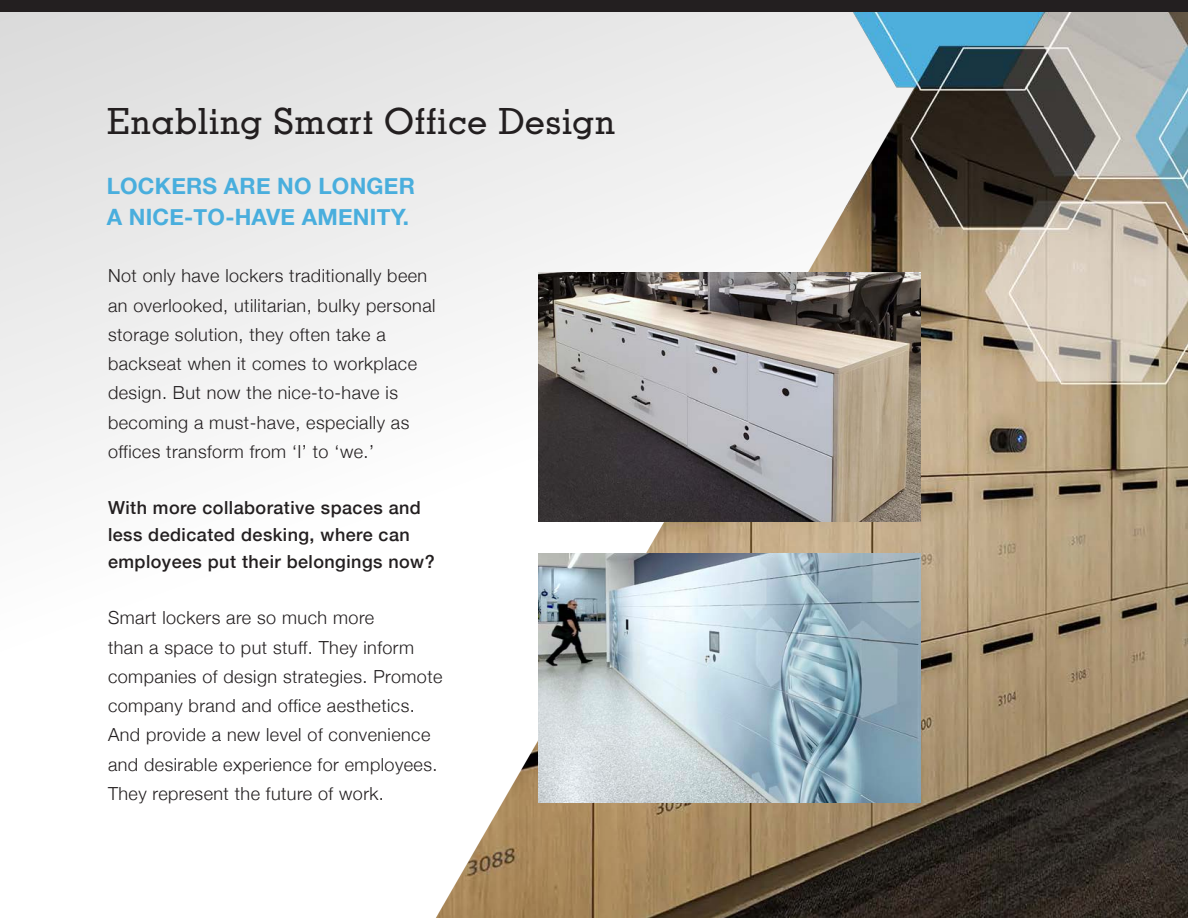
<style>
.page{position:relative;width:1188px;height:918px;background:#fff}
.page>*{position:absolute;margin:0;border:0;box-sizing:border-box;transform-origin:0 0}
.Body_Copy{font:300 39px "Memphis";letter-spacing:.01em;color:#231f20}
.Body_Copy-2{font:700 22.5px/31.5px "Helvetica Neue";letter-spacing:.01em;color:#49aedd}
.Body_Copy-3{font:300 18px/29.2px "Helvetica Neue";letter-spacing:.025em;color:#231f20}
.Body_Copy-4{font:500 18px/27px "Helvetica Neue";letter-spacing:.025em;color:#231f20}
</style>
<div class="page">
<img style="left:0;top:12px;width:1188px;height:906px">
<div style="left:0;top:0;width:1188px;height:12px;background:#231f20"></div>
<img style="left:539px;top:273px;width:382px;height:248px">
<img style="left:539px;top:554px;width:382px;height:248px">
<p class="Body_Copy" style="left:106px;top:100px;width:511px">Enabling Smart Office Design</p>
<p class="Body_Copy-2" style="left:107px;top:171px;width:310px">LOCKERS ARE NO LONGER<br>A NICE-TO-HAVE AMENITY.</p>
<p class="Body_Copy-3" style="left:108px;top:260px;width:329px">Not only have lockers traditionally been an overlooked, utilitarian, bulky personal storage solution, they often take a backseat when it comes to workplace design. But now the nice-to-have is becoming a must-have, especially as offices transform from ‘I’ to ‘we.’</p>
<p class="Body_Copy-4" style="left:108px;top:493px;width:328px">With more collaborative spaces and less dedicated desking, where can employees put their belongings now?</p>
<p class="Body_Copy-3" style="left:108px;top:602px;width:336px">Smart lockers are so much more<br>than a space to put stuff. They inform companies of design strategies. Promote company brand and office aesthetics.<br>And provide a new level of convenience and desirable experience for employees.<br>They represent the future of work.</p>
</div>
